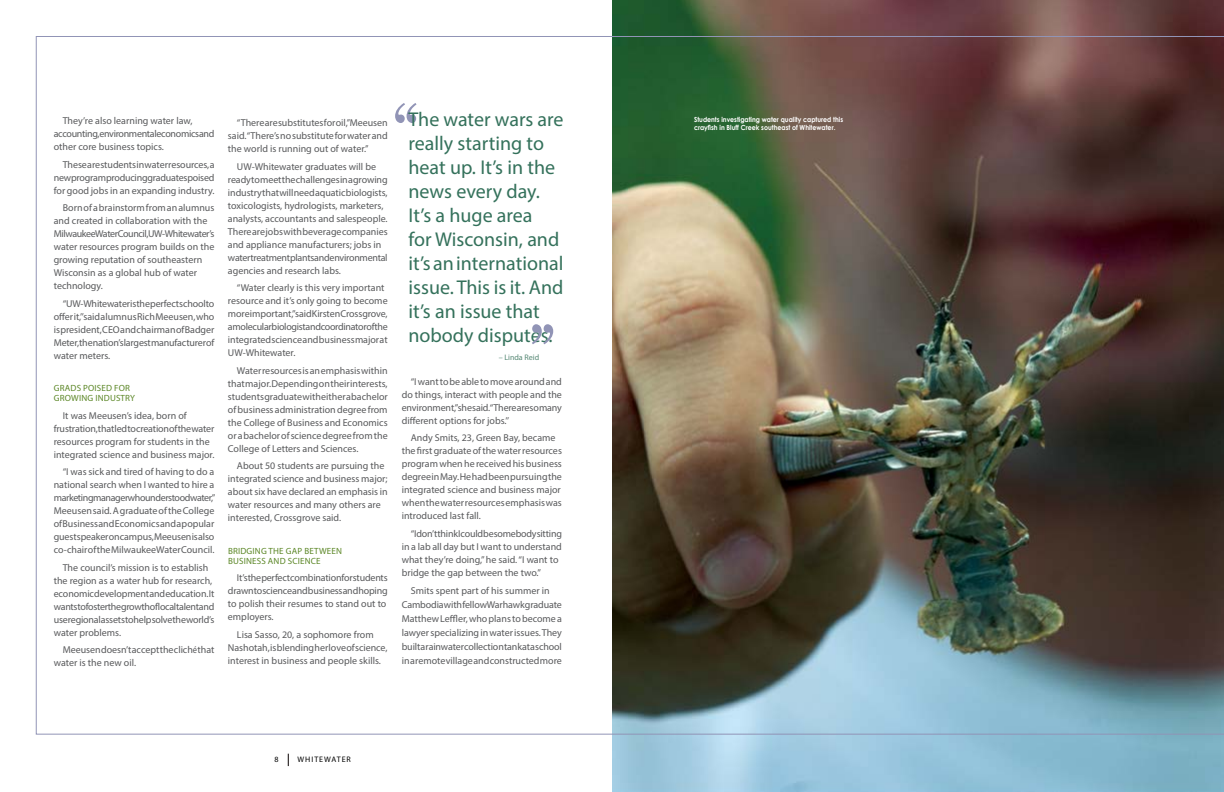
<style>
.page{position:relative;width:1224px;height:792px;background:#fff}
.page>*{position:absolute;margin:0;border:0;box-sizing:border-box;transform-origin:0 0}
.t1{font:20px/24px "Myriad Pro";color:#34715b}
.t2{font:10px/13px "Myriad Pro";color:#58595b}
.t3{font:10px/13px "Myriad Pro";letter-spacing:-.02em;color:#58595b}
.t4{font:9px/10px "Myriad Pro";letter-spacing:.02em;color:#5c8727}
.t5{font:8px "Myriad Pro";letter-spacing:.12em;color:#000}
.t6{font:8px "Myriad Pro";color:#568874}
.t7{font:700 7px/8.4px "Century Gothic";color:#fff;scale:.9 1}
.s1{font-size:9.9px}
</style>
<div class="page">
<svg style="left:288px;top:754px;width:1px;height:12px"></svg>
<img style="left:612px;top:0;width:612px;height:792px">
<img style="left:36px;top:36px;width:1188px;height:698px">
<svg style="left:395px;top:103px;width:22px;height:20px"></svg>
<svg style="left:532px;top:324px;width:21px;height:20px"></svg>
<p class="t2" style="left:54px;top:114px;width:162px;text-indent:9px">They’re also learning water law, accounting, environmental economics and other core business topics.</p>
<p class="t2" style="left:54px;top:158px;width:162px;text-align:justify;text-indent:9px">These are students in water resources, a new program producing graduates poised for good jobs in an expanding industry.</p>
<p class="t2" style="left:54px;top:201px;width:162px;text-indent:9px">Born of a brainstorm from an alumnus and created in collaboration with the Milwaukee Water Council, UW-Whitewater’s water resources program builds on the growing reputation of southeastern Wisconsin as a global hub of water technology.</p>
<p class="t2" style="left:54px;top:297px;width:162px;text-align:justify;text-indent:9px">“UW-Whitewater is the perfect school to offer it,’’said alumnus Rich Meeusen, who is president, CEO and chairman of Badger Meter, the nation’s largest manufacturer of water meters.</p>
<p class="t4" style="left:54px;top:383px;width:78px">Grads poised for growing indus</p>
<p class="t4" style="left:121px;top:393px;width:15px">try</p>
<p class="t2" style="left:54px;top:409px;width:162px;text-indent:9px">It was Meeusen’s idea, born of frustration, that led to creation of the water resources program for students in the integrated science and business major.</p>
<p class="t2" style="left:54px;top:465px;width:163px;text-align:justify;text-indent:9px">“I was sick and tired of having to do a national search when I wanted to hire a marketing manager who understood water,” Meeusen said. A graduate of the College of Business and Economics and a popular guest speaker on campus, Meeusen is also co-chair of the Milwaukee Water Council.</p>
<p class="t2" style="left:54px;top:561px;width:162px;text-indent:9px">The council’s mission is to establish the region as a water hub for research, economic development and education. It wants to foster the growth of local talent and use regional assets to help solve the world’s water problems.</p>
<p class="t2" style="left:54px;top:643px;width:162px;text-indent:9px">Meeusen doesn’t accept the clich<span class="s1">é</span> that water is the new oil.</p>
<p class="t2" style="left:228px;top:116px;width:161px;text-align:justify;text-indent:9px">“There are substitutes for oil,’’Meeusen said. “There’s no substitute for water and the world is running out of water.’’</p>
<p class="t2" style="left:228px;top:159px;width:161px;text-indent:9px">UW-Whitewater graduates will be ready to meet the challenges in a growing industry that will need aquatic biologists, toxicologists, hydrologists, marketers, analysts, accountants and salespeople.<br>There are jobs with beverage companies and appliance manufacturers; jobs in water treatment plants and environmental agencies and research labs.</p>
<p class="t2" style="left:228px;top:281px;width:161px;text-indent:9px">“Water clearly is this very important resource and it’s only going to become more important,” said Kirsten Crossgrove, a molecular biologist and coordinator of the integrated science and business major at UW-Whitewater.</p>
<p class="t2" style="left:228px;top:363px;width:161px;text-align:justify;text-indent:9px">Water resources is an emphasis within that major. Depending on their interests, students graduate with either a bachelor of business administration degree from the College of Business and Economics or a bachelor of science degree from the College of Letters and Sciences.</p>
<p class="t2" style="left:228px;top:459px;width:161px;text-indent:9px">About 50 students are pursuing the integrated science and business major; about six have declared an emphasis in water resources and many others are interested, Crossgrove said.</p>
<p class="t4" style="left:228px;top:545px;width:116px">Bridging the gap between business and science</p>
<p class="t3" style="left:228px;top:571px;width:161px;text-indent:9px">It’s the perfect combination for students drawn to science and business and hoping to polish their resumes to stand out to employers.</p>
<p class="t2" style="left:228px;top:627px;width:161px;text-indent:9px">Lisa Sasso, 20, a sophomore from<br>Nashotah, is blending her love of science, interest in business and people skills.</p>
<h1 class="t1" style="left:409px;top:107px;width:156px">The water wars are really starting to heat up. It’s in the news every day.<br>It’s a huge area<br>for Wisconsin, and it’s an international issue. This is it. And it’s an issue that nobody disputes.</h1>
<p class="t6" style="left:499px;top:352px;width:42px">– Linda Reid</p>
<p class="t2" style="left:402px;top:375px;width:162px;text-align:justify;text-indent:9px">“I want to be able to move around and do things, interact with people and the environment,” she said. “There are so many different options for jobs.’’</p>
<p class="t2" style="left:402px;top:431px;width:162px;text-indent:9px">Andy Smits, 23, Green Bay, became the first graduate of the water resources program when he received his business degree in May. He had been pursuing the integrated science and business major when the water resources emphasis was introduced last fall.</p>
<p class="t2" style="left:402px;top:527px;width:162px;text-indent:9px">“I don’t think I could be somebody sitting in a lab all day but I want to understand what they’re doing,” he said. “I want to bridge the gap between the two.”</p>
<p class="t2" style="left:402px;top:584px;width:162px;line-height:14px;text-align:center">Smits spent part of his summer in Cambodia with fellow Warhawk graduate Matthew Leffler, who plans to become a lawyer specializing in water issues. They built a rainwater collection tank at a school in a remote village and constructed more</p>
<p class="t5" style="left:275px;top:755px;width:6px">8</p>
<p class="t5" style="left:298px;top:755px;width:55px">Whitewater</p>
<p class="t7" style="left:694px;top:115px;width:167px">Students investigating water quality captured this crayfish in Bluff Creek southeast of Whitewater.</p>
</div>
